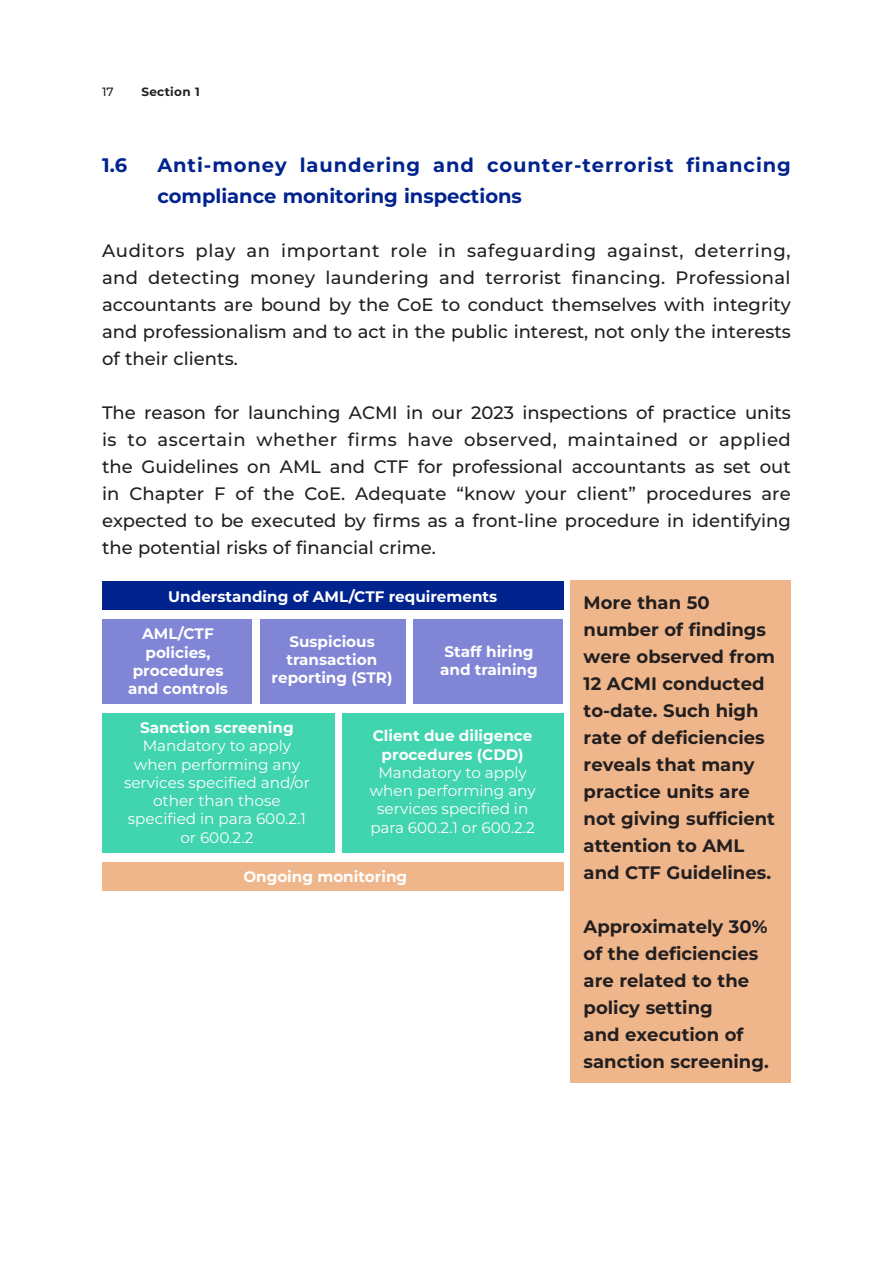
<style>
.page{position:relative;width:893px;height:1263px;background:#fff}
.page>*{position:absolute;margin:0;border:0;box-sizing:border-box;transform-origin:0 0}
.t1{font:700 19.5px "Montserrat";letter-spacing:.05em;color:#00238e}
.t2{font:700 19.5px "Montserrat";color:#00238e}
.t3{font:500 18px/27px "Montserrat";color:#231f20}
.t4{font:700 18px/27px "Montserrat";color:#231f20}
.t5{font:500 18px "Montserrat";letter-spacing:.035em;color:#231f20}
.t6{font:500 18px "Montserrat";letter-spacing:.03em;color:#231f20}
.t7{font:700 15.15px/18.3px "Montserrat";color:#fff;text-align:center}
.t8{font:15.15px/18.3px "Montserrat";color:#fff;text-align:center}
.t9{font:700 12px "Montserrat";letter-spacing:.03em;color:#231f20}
.t10{font:500 12px "Montserrat";color:#231f20}
</style>
<div class="page">
<div style="left:102px;top:581px;width:461px;height:28px;background:#00238e"></div>
<div style="left:102px;top:713px;width:232px;height:140px;background:#40d4af"></div>
<div style="left:342px;top:713px;width:221px;height:140px;background:#40d4af"></div>
<div style="left:102px;top:862px;width:461px;height:29px;background:#efb68b"></div>
<div style="left:102px;top:619px;width:150px;height:85px;background:#8085d6"></div>
<div style="left:260px;top:620px;width:146px;height:84px;background:#8085d6"></div>
<div style="left:413px;top:619px;width:150px;height:85px;background:#8085d6"></div>
<div style="left:571px;top:580px;width:220px;height:503px;background:#efb68b"></div>
<p class="t10" style="left:102px;top:84px;width:13px">17</p>
<p class="t9" style="left:141px;top:84px;width:60px">Section 1</p>
<p class="t1" style="left:102px;top:152px;width:27px">1.6</p>
<p class="t1" style="left:157px;top:152px;width:131px">Anti-money</p>
<p class="t1" style="left:300px;top:152px;width:122px">laundering</p>
<p class="t1" style="left:433px;top:152px;width:42px">and</p>
<p class="t1" style="left:487px;top:152px;width:188px">counter-terrorist</p>
<p class="t1" style="left:686px;top:152px;width:106px">financing</p>
<p class="t2" style="left:157px;top:183px;width:366px">compliance monitoring inspections</p>
<p class="t5" style="left:102px;top:239px;width:84px">Auditors</p>
<p class="t3" style="left:196px;top:237px;width:42px">play</p>
<p class="t3" style="left:247px;top:237px;width:25px">an</p>
<p class="t5" style="left:281px;top:239px;width:100px">important</p>
<p class="t3" style="left:390px;top:237px;width:38px">role</p>
<p class="t3" style="left:438px;top:237px;width:19px">in</p>
<p class="t5" style="left:467px;top:239px;width:131px">safeguarding</p>
<p class="t5" style="left:607px;top:239px;width:78px">against,</p>
<p class="t5" style="left:694px;top:239px;width:98px">deterring,</p>
<p class="t3" style="left:148px;top:264px;width:93px">detecting</p>
<p class="t3" style="left:325px;top:264px;width:105px">laundering</p>
<p class="t3" style="left:485px;top:264px;width:77px">terrorist</p>
<p class="t3" style="left:572px;top:264px;width:95px">financing.</p>
<p class="t3" style="left:675px;top:264px;width:117px">Professional</p>
<p class="t3" style="left:102px;top:264px;width:690px">and<br>accountants are bound by the CoE to conduct themselves with integrity and professionalism and to act in the public interest, not only the interests of their clients.</p>
<p class="t3" style="left:439px;top:264px;width:37px">and</p>
<p class="t3" style="left:250px;top:264px;width:67px">money</p>
<p class="t3" style="left:102px;top:399px;width:35px">The</p>
<p class="t3" style="left:144px;top:399px;width:63px">reason</p>
<p class="t3" style="left:214px;top:399px;width:27px">for</p>
<p class="t3" style="left:248px;top:399px;width:94px">launching</p>
<p class="t3" style="left:349px;top:399px;width:50px">ACMI</p>
<p class="t3" style="left:406px;top:399px;width:19px">in</p>
<p class="t3" style="left:432px;top:399px;width:32px">our</p>
<p class="t3" style="left:471px;top:399px;width:44px">2023</p>
<p class="t3" style="left:523px;top:399px;width:107px">inspections</p>
<p class="t3" style="left:636px;top:399px;width:19px">of</p>
<p class="t3" style="left:662px;top:399px;width:76px">practice</p>
<p class="t3" style="left:745px;top:399px;width:47px">units</p>
<p class="t3" style="left:102px;top:426px;width:16px">is</p>
<p class="t3" style="left:127px;top:426px;width:21px">to</p>
<p class="t6" style="left:158px;top:428px;width:90px">ascertain</p>
<p class="t6" style="left:256px;top:428px;width:82px">whether</p>
<p class="t3" style="left:348px;top:426px;width:50px">firms</p>
<p class="t3" style="left:408px;top:426px;width:47px">have</p>
<p class="t6" style="left:464px;top:428px;width:94px">observed,</p>
<p class="t6" style="left:568px;top:428px;width:112px">maintained</p>
<p class="t3" style="left:689px;top:426px;width:21px">or</p>
<p class="t6" style="left:719px;top:428px;width:73px">applied</p>
<p class="t3" style="left:102px;top:453px;width:32px">the</p>
<p class="t3" style="left:142px;top:453px;width:98px">Guidelines</p>
<p class="t3" style="left:247px;top:453px;width:25px">on</p>
<p class="t3" style="left:280px;top:453px;width:43px">AML</p>
<p class="t3" style="left:330px;top:453px;width:37px">and</p>
<p class="t3" style="left:374px;top:453px;width:37px">CTF</p>
<p class="t3" style="left:418px;top:453px;width:27px">for</p>
<p class="t3" style="left:452px;top:453px;width:112px">professional</p>
<p class="t3" style="left:572px;top:453px;width:116px">accountants</p>
<p class="t3" style="left:695px;top:453px;width:21px">as</p>
<p class="t3" style="left:723px;top:453px;width:29px">set</p>
<p class="t3" style="left:760px;top:453px;width:33px">out</p>
<p class="t3" style="left:577px;top:480px;width:61px">client”</p>
<p class="t3" style="left:456px;top:480px;width:60px">“know</p>
<p class="t3" style="left:102px;top:480px;width:690px">in<br>expected to be executed by firms as a front-line procedure in identifying the potential risks of financial crime.</p>
<p class="t3" style="left:236px;top:480px;width:19px">of</p>
<p class="t3" style="left:129px;top:480px;width:76px">Chapter</p>
<p class="t3" style="left:263px;top:480px;width:32px">the</p>
<p class="t3" style="left:355px;top:480px;width:93px">Adequate</p>
<p class="t3" style="left:646px;top:480px;width:107px">procedures</p>
<p class="t3" style="left:304px;top:480px;width:42px">CoE.</p>
<p class="t3" style="left:214px;top:480px;width:13px">F</p>
<p class="t3" style="left:525px;top:480px;width:43px">your</p>
<p class="t3" style="left:761px;top:480px;width:31px">are</p>
<p class="t7" style="left:168px;top:587px;width:330px">Understanding of AML/CTF requirements</p>
<p class="t7" style="left:128px;top:624px;width:101px">AML/CTF policies, procedures and controls</p>
<p class="t7" style="left:140px;top:718px;width:155px">Sanction screening</p>
<p class="t8" style="left:124px;top:736px;width:187px">Mandatory to apply when performing any services specified and/or other than those specified in para 600.2.1 or 600.2.2</p>
<p class="t7" style="left:373px;top:726px;width:161px">Client due diligence procedures (CDD(</p>
<p class="t7" style="left:271px;top:632px;width:123px">Suspicious transaction reporting (STR(</p>
<p class="t7" style="left:440px;top:642px;width:99px;text-align:left">Staff hiring and training</p>
<p class="t8" style="left:370px;top:763px;width:167px">Mandatory to apply when performing any services specified in para 600.2.1 or 600.2.2</p>
<p class="t7" style="left:243px;top:867px;width:165px">Ongoing monitoring</p>
<p class="t4" style="left:584px;top:589px;width:193px">More than 50 number of findings were observed from<br>12 ACMI conducted to-date. Such high rate of deficiencies reveals that many practice units are not giving sufficient attention to AML and CTF Guidelines.</p>
<p class="t4" style="left:584px;top:913px;width:187px">Approximately 30% of the deficiencies are related to the policy setting<br>and execution of sanction screening.</p>
</div>
